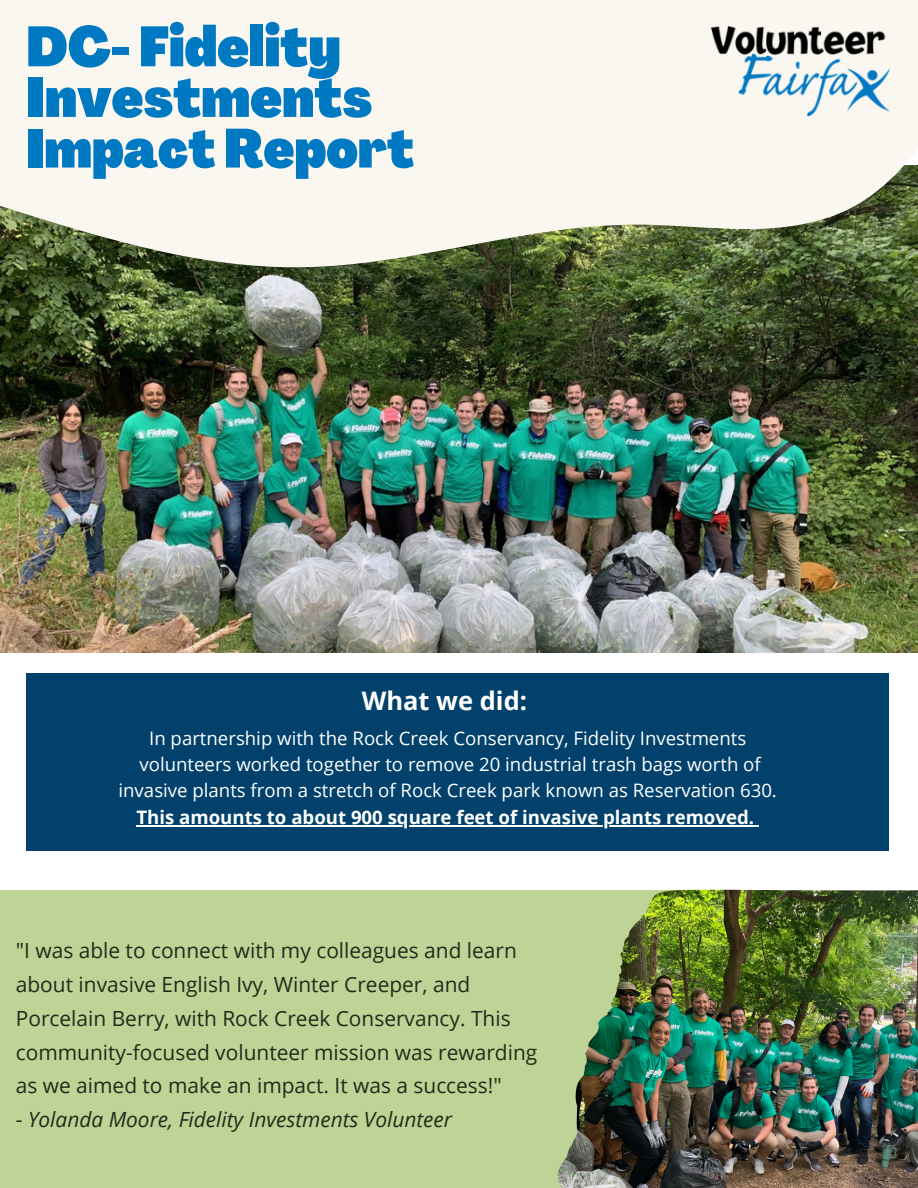
<style>
.page{position:relative;width:918px;height:1188px;background:#fff}
.page>*{position:absolute;margin:0;border:0;box-sizing:border-box;transform-origin:0 0}
.t1{font:900 condensed 55.5px/50.7px "Agrandir";color:#0079c3}
.t2{font:900 condensed 54px "Agrandir";color:#0079c3}
.t3{font:700 25.5px "Open Sans";color:#fff}
.t4{font:20.85px/33.8px "Open Sans";color:#212b19}
.t5{font:italic 20.85px "Open Sans";color:#212b19}
.t6{font:18.6px/26.4px "Open Sans";color:#fff;text-align:center}
.s1{font-weight:700}
.s2{font-style:normal}
</style>
<div class="page">
<img style="left:0;top:308px;width:918px;height:344px">
<svg style="left:0;top:0;width:918px;height:308px;fill:#f9f7f0"></svg>
<img style="left:711px;top:27px;width:179px;height:88px">
<div style="left:0;top:890px;width:711px;height:298px;background:#bed497"></div>
<img style="left:558px;top:890px;width:360px;height:298px">
<div style="left:26px;top:673px;width:863px;height:178px;background:#02416b"></div>
<hr style="left:137px;top:825px;width:617px;height:2px;background:#fff">
<p class="t1" style="left:26px;top:27px;width:348px">DC- Fidelity<br>Investments</p>
<p class="t2" style="left:26px;top:127px;width:390px">Impact Report</p>
<p class="t3" style="left:362px;top:683px;width:167px">What we did:</p>
<p class="t6" style="left:119px;top:724px;width:660px">In partnership with the Rock Creek Conservancy, Fidelity Investments volunteers worked together to remove 20 industrial trash bags worth of invasive plants from a stretch of Rock Creek park known as Reservation 630.<br><span class="s1">This amounts to about 900 square feet of invasive plants removed.</span></p>
<p class="t4" style="left:16px;top:933px;width:523px">"I was able to connect with my colleagues and learn about invasive English Ivy, Winter Creeper, and Porcelain Berry, with Rock Creek Conservancy. This community-focused volunteer mission was rewarding as we aimed to make an impact. It was a success!"</p>
<p class="t5" style="left:16px;top:1105px;width:438px"><span class="s2">-</span> Yolanda Moore, Fidelity Investments Volunteer</p>
</div>
